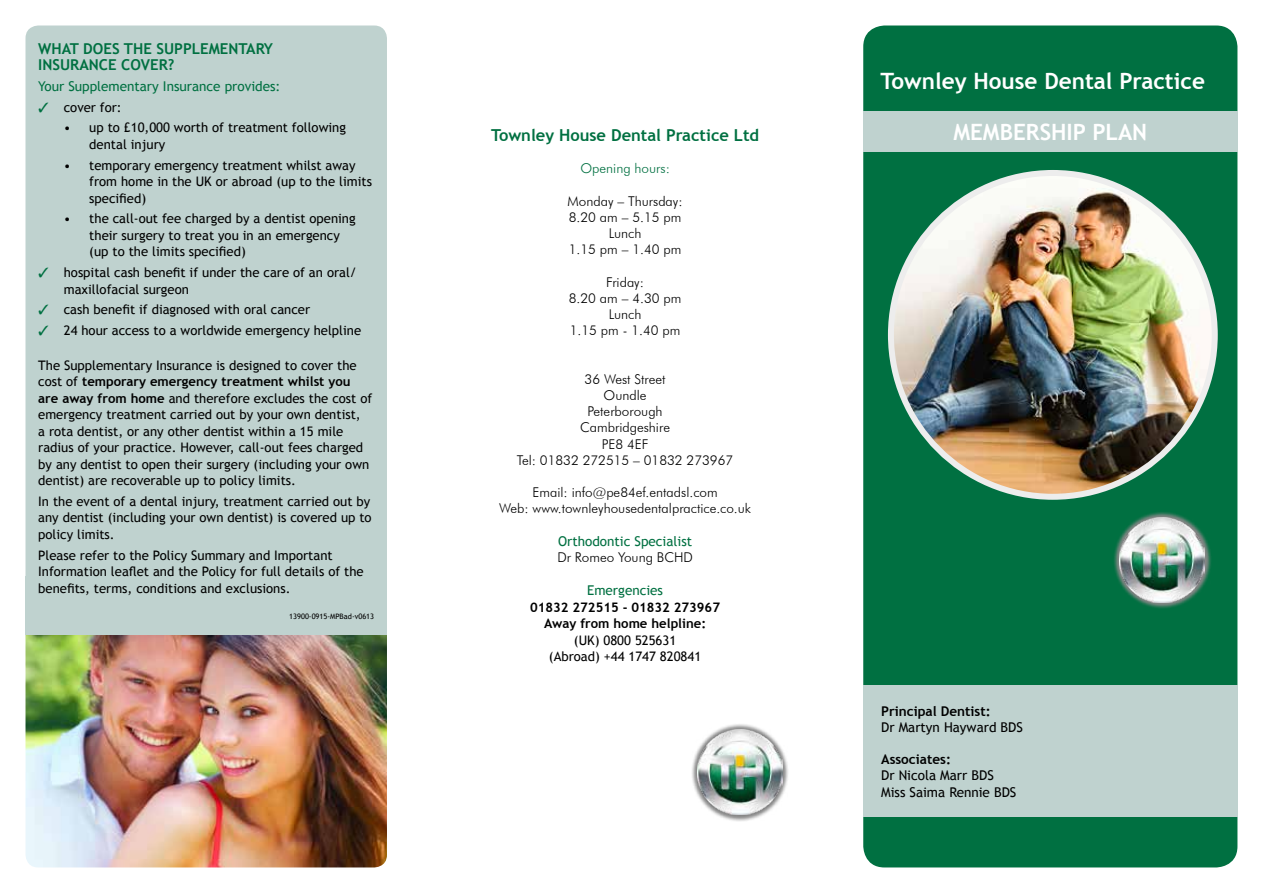
<style>
.page{position:relative;width:1263px;height:893px;background:#fff}
.page>*{position:absolute;margin:0;border:0;box-sizing:border-box;transform-origin:0 0}
.t1{font:700 22.5px "Trebuchet MS";color:#fff}
.t2{font:700 16.5px "Trebuchet MS";color:#007041}
.t3{font:700 15px/16.5px "Trebuchet MS";color:#007041}
.t4{font:300 13.5px/16.2px "Futura BT";color:#000;text-align:center}
.t5{font:13.5px "Trebuchet MS";color:#007041}
.t6{font:13.5px/16.2px "Trebuchet MS";color:#000}
.t7{font:700 13.5px "Trebuchet MS";color:#000}
.t8{font:300 13.5px "Futura BT";color:#007041}
.t9{font:13.2px/16.5px "Trebuchet MS";color:#000}
.t10{font:700 13.2px/16.5px "Trebuchet MS";color:#000;text-align:center}
.t11{font:7.5px "Trebuchet MS";color:#000}
.s1{font-weight:700}
</style>
<div class="page">
<img style="left:26px;top:635px;width:361px;height:232px">
<div style="left:863px;top:26px;width:374px;height:841px;background:#007041;border-radius:21px"></div>
<div style="left:863px;top:111px;width:374px;height:41px;background:#bfd2cf"></div>
<div style="left:26px;top:26px;width:361px;height:608px;background:#bfd2cf;border-radius:13px"></div>
<div style="left:26px;top:576px;width:361px;height:59px;background:#bfd2cf"></div>
<svg style="left:1114px;top:512px;width:97px;height:96px"></svg>
<img style="left:1120px;top:517px;width:85px;height:85px">
<svg style="left:692px;top:724px;width:96px;height:97px"></svg>
<img style="left:698px;top:730px;width:85px;height:85px">
<img style="left:891px;top:173px;width:324px;height:324px;border-radius:162px">
<div style="left:863px;top:685px;width:374px;height:132px;background:#bfd2cf"></div>
<p class="t3" style="left:38px;top:40px;width:236px">WHAT DOES THE SUPPLEMENTARY<br>INSURANCE COVER?</p>
<p class="t5" style="left:38px;top:78px;width:244px">Your Supplementary Insurance provides:</p>
<p class="t9" style="left:64px;top:99px;width:60px">cover for:</p>
<p class="t9" style="left:89px;top:120px;width:258px;text-indent:-26px">• up to £10,000 worth of treatment following dental injury</p>
<p class="t9" style="left:89px;top:157px;width:284px;text-indent:-26px">• temporary emergency treatment whilst away from home in the UK or abroad (up to the limits specified)</p>
<p class="t9" style="left:89px;top:211px;width:268px;text-indent:-26px">• the call-out fee charged by a dentist opening their surgery to treat you in an emergency (up to the limits specified)</p>
<p class="t9" style="left:64px;top:264px;width:294px">hospital cash benefit if under the care of an oral/ maxillofacial surgeon</p>
<p class="t9" style="left:64px;top:299px;width:299px;line-height:20.7px">cash benefit if diagnosed with oral cancer<br>24 hour access to a worldwide emergency helpline</p>
<p class="t9" style="left:38px;top:357px;width:336px">The Supplementary Insurance is designed to cover the cost of <span class="s1">temporary emergency treatment whilst you are away from home</span> and therefore excludes the cost of emergency treatment carried out by your own dentist,<br>a rota dentist, or any other dentist within a 15 mile radius of your practice. However, call-out fees charged by any dentist to open their surgery (including your own dentist) are recoverable up to policy limits.</p>
<p class="t9" style="left:38px;top:493px;width:335px;text-align:justify">In the event of a dental injury, treatment carried out by any dentist (including your own dentist) is covered up to policy limits.</p>
<p class="t9" style="left:38px;top:547px;width:327px">Please refer to the Policy Summary and Important<br>Information leaflet and the Policy for full details of the benefits, terms, conditions and exclusions.</p>
<p class="t11" style="left:289px;top:612px;width:86px">13900-0915-MPBad-v0613</p>
<p class="t2" style="left:491px;top:125px;width:270px">Townley House Dental Practice Ltd</p>
<p class="t8" style="left:580px;top:160px;width:91px">Opening hours:</p>
<p class="t4" style="left:568px;top:193px;width:116px">Monday – Thursday:<br>8.20 am – 5.15 pm<br>Lunch<br>1.15 pm – 1.40 pm</p>
<p class="t4" style="left:569px;top:274px;width:114px">Friday:<br>8.20 am – 4.30 pm<br>Lunch<br>1.15 pm - 1.40 pm</p>
<p class="t4" style="left:517px;top:371px;width:218px">36 West Street<br>Oundle<br>Peterborough<br>Cambridgeshire<br>PE8 4EF<br>Tel: 01832 272515 – 01832 273967</p>
<p class="t4" style="left:499px;top:484px;width:253px">Email: info@pe84ef.entadsl.com<br>Web: www.townleyhousedentalpractice.co.uk</p>
<p class="t5" style="left:558px;top:533px;width:136px">Orthodontic Specialist</p>
<p class="t4" style="left:557px;top:549px;width:137px">Dr Romeo Young BCHD</p>
<p class="t5" style="left:587px;top:582px;width:77px">Emergencies</p>
<p class="t10" style="left:530px;top:599px;width:191px">01832 272515 - 01832 273967<br>Away from home helpline:</p>
<p class="t9" style="left:549px;top:632px;width:154px;text-align:center">(UK) 0800 525631 (Abroad) +44 1747 820841</p>
<h1 class="t1" style="left:881px;top:67px;width:326px">Townley House Dental Practice</h1>
<h1 class="t1" style="left:953px;top:118px;width:195px">MEMBERSHIP PLAN</h1>
<p class="t7" style="left:881px;top:702px;width:111px">Principal Dentist:</p>
<p class="t6" style="left:881px;top:719px;width:143px">Dr Martyn Hayward BDS</p>
<p class="t7" style="left:881px;top:751px;width:71px">Associates:</p>
<p class="t6" style="left:881px;top:768px;width:137px">Dr Nicola Marr BDS<br>Miss Saima Rennie BDS</p>
</div>
